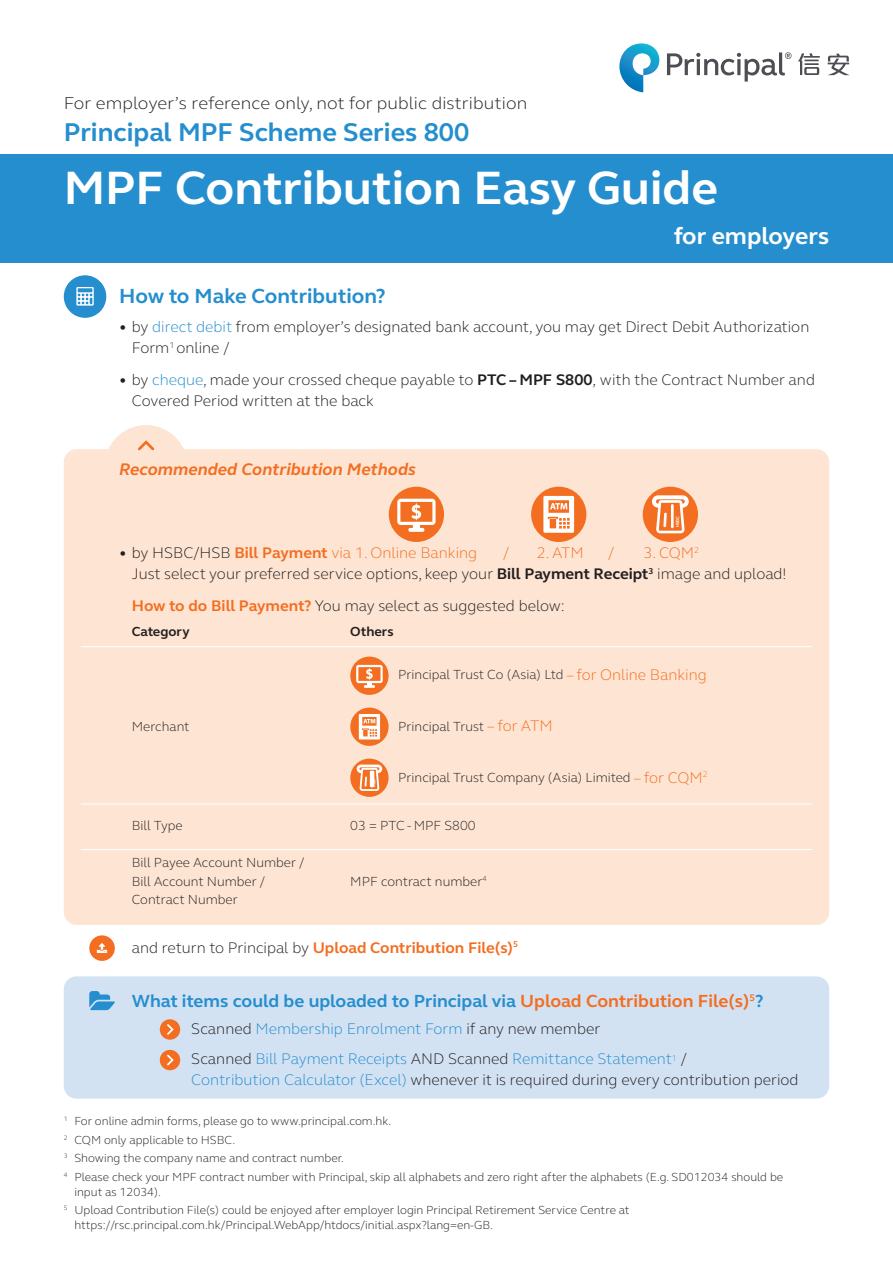
<style>
.page{position:relative;width:893px;height:1263px;background:#fff}
.page>*{position:absolute;margin:0;border:0;box-sizing:border-box;transform-origin:0 0}
.t1{font:700 48px "FS Elliot Pro";color:#fff}
.t2{font:700 26.4px "FS Elliot Pro";color:#258ece}
.t3{font:700 24px "FS Elliot Pro";color:#fff}
.t4{font:700 21px "FS Elliot Pro";color:#258ece}
.t5{font:700 18px "FS Elliot Pro";color:#258ece}
.t6{font:300 17.55px "FS Elliot Pro";letter-spacing:.005em;color:#231f20;scale:1.05 1}
.t7{font:italic 700 17.25px "FS Elliot Pro";color:#f36e21}
.t8{font:300 15.75px/21px "FS Elliot Pro";color:#231f20}
.t9{font:300 15.75px/29.5px "FS Elliot Pro";color:#258ece}
.t10{font:700 15.75px "FS Elliot Pro";color:#f36e21}
.t11{font:300 15.75px "FS Elliot Pro";color:#f36e21}
.t12{font:300 13.5px/18.8px "FS Elliot Pro";color:#231f20}
.t13{font:700 13.5px "FS Elliot Pro";color:#231f20}
.t14{font:300 12px/18.5px "FS Elliot Pro";color:#231f20}
.t15{font:700 4.5px "FS Elliot Pro";color:#fff}
.t16{font:700 3.15px "FS Elliot Pro";color:#fff}
.s1{color:#258ece}
.s2{font-weight:700}
.s3{color:#f36e21}
.s4{font-weight:700;color:#f36e21}
.s5{font-size:15.75px;color:#f36e21}
.s6{color:#231f20}
.s7{font-weight:300;color:#231f20}
</style>
<div class="page">
<div style="left:64px;top:976px;width:765px;height:122px;background:#d3e2f3;border-radius:13px"></div>
<div style="left:64px;top:449px;width:765px;height:476px;background:#fee5d3;border-radius:13px"></div>
<div style="left:64px;top:275px;width:42px;height:43px;background:#258ece;border-radius:50%"></div>
<svg style="left:76px;top:287px;width:18px;height:19px"></svg>
<div style="left:350px;top:657px;width:39px;height:38px;background:#f36e21;border-radius:50%"></div>
<svg style="left:356px;top:665px;width:27px;height:23px"></svg>
<svg style="left:350px;top:708px;width:39px;height:38px"></svg>
<svg style="left:359px;top:714px;width:21px;height:25px"></svg>
<div style="left:350px;top:759px;width:39px;height:38px;background:#f36e21;border-radius:50%"></div>
<svg style="left:357px;top:764px;width:25px;height:27px"></svg>
<div style="left:89px;top:935px;width:26px;height:26px;background:#f36e21;border-radius:50%"></div>
<svg style="left:97px;top:943px;width:10px;height:10px"></svg>
<svg style="left:89px;top:991px;width:26px;height:19px"></svg>
<div style="left:160px;top:1019px;width:20px;height:21px;background:#f36e21;border-radius:50%"></div>
<svg style="left:167px;top:1024px;width:7px;height:11px"></svg>
<div style="left:160px;top:1050px;width:20px;height:20px;background:#f36e21;border-radius:50%"></div>
<svg style="left:167px;top:1054px;width:7px;height:11px"></svg>
<svg style="left:108px;top:425px;width:76px;height:26px"></svg>
<div style="left:0;top:154px;width:893px;height:108px;background:#258ece"></div>
<svg style="left:619px;top:43px;width:40px;height:49px"></svg>
<svg style="left:667px;top:52px;width:124px;height:30px"></svg>
<svg style="left:798px;top:53px;width:22px;height:22px"></svg>
<svg style="left:827px;top:54px;width:22px;height:21px"></svg>
<hr style="left:81px;top:646px;width:731px;height:1px;background:#fff">
<hr style="left:81px;top:804px;width:731px;height:1px;background:#fff">
<hr style="left:81px;top:849px;width:731px;height:1px;background:#fff">
<div style="left:389px;top:487px;width:55px;height:55px;background:#f36e21;border-radius:50%"></div>
<svg style="left:397px;top:499px;width:39px;height:33px"></svg>
<div style="left:643px;top:487px;width:55px;height:55px;background:#f36e21;border-radius:50%"></div>
<svg style="left:652px;top:495px;width:37px;height:38px"></svg>
<hr style="left:671px;top:504px;width:3px;height:24px;background:#fff">
<div style="left:531px;top:487px;width:55px;height:55px;background:#f36e21;border-radius:50%"></div>
<svg style="left:543px;top:496px;width:31px;height:37px"></svg>
<h3 class="t6" style="left:64px;top:91px;width:443px">For employer’s reference only, not for public distribution</h3>
<h2 class="t2" style="left:64px;top:114px;width:407px">Principal MPF Scheme Series 800</h2>
<h1 class="t1" style="left:64px;top:156px;width:656px">MPF Contribution Easy Guide</h1>
<h3 class="t3" style="left:674px;top:220px;width:157px">for employers</h3>
<h3 class="t4" style="left:119px;top:282px;width:268px">How to Make Contribution?</h3>
<h3 class="t8" style="left:132px;top:316px;width:679px;text-indent:-13px">• by <span class="s1">direct debit</span> from employer’s designated bank account, you may get Direct Debit Authorization<br>Form<sup>1</sup> online /</h3>
<h3 class="t8" style="left:132px;top:369px;width:685px;text-indent:-13px">• by <span class="s1">cheque</span>, made your crossed cheque payable to <span class="s2">PTC – MPF S800</span>, with the Contract Number and<br>Covered Period written at the back</h3>
<h3 class="t7" style="left:119px;top:457px;width:298px">Recommended Contribution Methods</h3>
<p class="t15" style="left:675px;top:527px;width:13px;rotate:-91deg">H BS C</p>
<h3 class="t8" style="left:132px;top:542px;width:656px;text-indent:512px"><span class="s3">3. CQM</span><sup>2<br></sup>Just select your preferred service options, keep your <span class="s2">Bill Payment Receipt</span><sup>3</sup> image and upload!</h3>
<h3 class="t8" style="left:132px;top:595px;width:435px"><span class="s4">How to do Bill Payment?</span> You may select as suggested below:</h3>
<p class="t13" style="left:132px;top:623px;width:59px">Category</p>
<p class="t13" style="left:350px;top:623px;width:45px">Others</p>
<p class="t12" style="left:398px;top:665px;width:310px">Principal Trust Co (Asia) Ltd <span class="s5">– for Online Banking</span></p>
<p class="t12" style="left:132px;top:716px;width:59px">Merchant</p>
<p class="t12" style="left:398px;top:716px;width:156px">Principal Trust <span class="s5">– for ATM</span></p>
<h3 class="t11" style="left:119px;top:543px;width:360px"><span class="s6">• by HSBC/HSB</span> <span class="s2">Bill Payment</span> via 1. Online Banking</h3>
<h3 class="t11" style="left:503px;top:543px;width:8px">/</h3>
<h3 class="t11" style="left:537px;top:543px;width:49px">2. ATM</h3>
<h3 class="t11" style="left:608px;top:543px;width:8px">/</h3>
<p class="t16" style="left:372px;top:787px;width:10px;rotate:-91deg">H BS C</p>
<p class="t12" style="left:398px;top:768px;width:311px">Principal Trust Company (Asia) Limited <span class="s5">– for CQM</span><sup>2</sup></p>
<p class="t12" style="left:132px;top:815px;width:52px">Bill Type</p>
<p class="t12" style="left:350px;top:815px;width:127px">03 = PTC - MPF S800</p>
<p class="t12" style="left:132px;top:852px;width:174px">Bill Payee Account Number /<br>Bill Account Number /</p>
<p class="t12" style="left:350px;top:871px;width:138px">MPF contract number<sup>4</sup></p>
<p class="t12" style="left:132px;top:890px;width:107px">Contract Number</p>
<h3 class="t10" style="left:132px;top:937px;width:388px"><span class="s7">and return to Principal by</span> Upload Contribution File(s)<sup>5</sup></h3>
<h3 class="t5" style="left:132px;top:989px;width:633px">What items could be uploaded to Principal via <span class="s3">Upload Contribution File(s)</span><sup>5</sup>?</h3>
<h3 class="t9" style="left:191px;top:1013px;width:497px"><span class="s6">Scanned</span> Membership Enrolment Form <span class="s6">if any new member<br>Scanned</span> Bill Payment Receipts <span class="s6">AND Scanned</span> Remittance Statement<sup>1</sup> <span class="s6">/</span></h3>
<h3 class="t8" style="left:191px;top:1068px;width:609px"><span class="s1">Contribution Calculator (Excel)</span> whenever it is required during every contribution period</h3>
<p class="t14" style="left:64px;top:1112px;width:721px"><sup>1</sup> For online admin forms, please go to www.principal.com.hk.<br><sup>2</sup> CQM only applicable to HSBC.<br><sup>3</sup> Showing the company name and contract number.<br><sup>4</sup> Please check your MPF contract number with Principal, skip all alphabets and zero right after the alphabets (E.g. SD012034 should be</p>
<p class="t14" style="left:64px;top:1182px;width:567px;text-indent:11px">input as 12034).<br><sup>5</sup> Upload Contribution File(s) could be enjoyed after employer login Principal Retirement Service Centre at</p>
<p class="t14" style="left:74px;top:1216px;width:420px">https://rsc.principal.com.hk/Principal.WebApp/htdocs/initial.aspx?lang=en-GB.</p>
</div>
